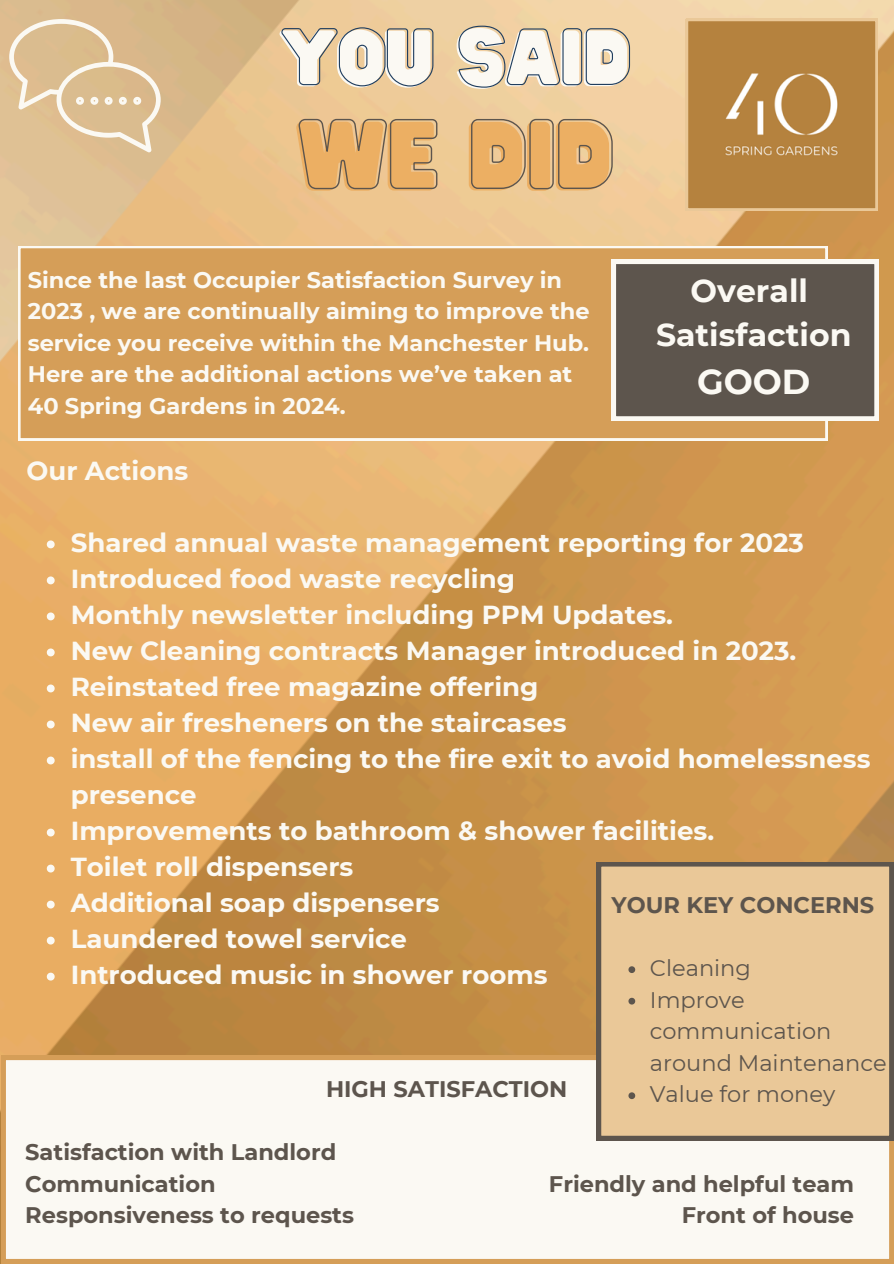
<style>
.page{position:relative;width:894px;height:1264px;background:#fff}
.page>*{position:absolute;margin:0;border:0;box-sizing:border-box;transform-origin:0 0}
.t1{font:86.1px "Hitand Run";color:#ecaf63}
.t2{font:69.9px "Hitand Run";color:#fbf9f3}
.t3{font:700 34.5px "Montserrat";color:#fbf9f3}
.t4{font:700 31.5px/43.8px "Montserrat";color:#fbf9f3;text-align:center}
.t5{font:700 25.95px/36px "Montserrat";color:#fbf9f3}
.t6{font:700 22.5px/31.5px "Montserrat";color:#fbf9f3}
.t7{font:700 22.5px/31.5px "Montserrat";color:#5d554d}
.t8{font:22.5px/31.5px "Montserrat";color:#5d554d}
</style>
<div class="page">
<img style="left:0;top:0;width:893px;height:1263px">
<div style="left:18px;top:246px;width:809px;height:194px;background:#d59e58"></div>
<div style="left:1px;top:1055px;width:891px;height:208px;background:#fbf9f3"></div>
<svg style="left:9px;top:19px;width:152px;height:133px;background:#dfc39b"></svg>
<svg style="left:47px;top:540px;width:8px;height:8px"></svg>
<svg style="left:47px;top:576px;width:8px;height:8px"></svg>
<svg style="left:47px;top:612px;width:8px;height:8px"></svg>
<svg style="left:47px;top:648px;width:8px;height:8px"></svg>
<svg style="left:47px;top:684px;width:8px;height:8px"></svg>
<svg style="left:47px;top:720px;width:8px;height:8px"></svg>
<svg style="left:47px;top:756px;width:8px;height:8px"></svg>
<svg style="left:47px;top:828px;width:8px;height:8px"></svg>
<svg style="left:47px;top:864px;width:8px;height:8px"></svg>
<svg style="left:47px;top:900px;width:8px;height:8px"></svg>
<svg style="left:47px;top:936px;width:8px;height:8px"></svg>
<svg style="left:47px;top:972px;width:8px;height:8px"></svg>
<svg style="left:298px;top:118px;width:315px;height:72px;background:#e2bf90"></svg>
<svg style="left:281px;top:25px;width:349px;height:63px;background:#dec298"></svg>
<svg style="left:611px;top:259px;width:267px;height:161px;background:#6a635b"></svg>
<div style="left:596px;top:862px;width:297px;height:278px;background:#eac898"></div>
<svg style="left:628px;top:966px;width:7px;height:7px"></svg>
<svg style="left:628px;top:997px;width:7px;height:7px"></svg>
<svg style="left:628px;top:1092px;width:7px;height:7px"></svg>
<svg style="left:685px;top:19px;width:192px;height:191px;background:#ba8a49"></svg>
<h2 class="t2" style="left:278px;top:20px;width:352px">YOU SAID</h2>
<h1 class="t1" style="left:295px;top:109px;width:318px">WE DID</h1>
<h6 class="t6" style="left:28px;top:264px;width:563px">Since the last Occupier Satisfaction Survey in 2023 , we are continually aiming to improve the service you receive within the Manchester Hub.<br>Here are the additional actions we’ve taken at 40 Spring Gardens in 2024.</h6>
<p class="t5" style="left:27px;top:452px;width:163px">Our Actions</p>
<p class="t4" style="left:655px;top:269px;width:197px">Overall<br>Satisfaction</p>
<p class="t3" style="left:696px;top:361px;width:115px">GOOD</p>
<p class="t5" style="left:71px;top:524px;width:734px">Shared annual waste management reporting for 2023</p>
<h6 class="t5" style="left:71px;top:560px;width:445px">Introduced food waste recycling</h6>
<h2 class="t5" style="left:71px;top:596px;width:603px">Monthly newsletter including PPM Updates.</h2>
<h3 class="t5" style="left:71px;top:632px;width:727px">New Cleaning contracts Manager introduced in 2023.</h3>
<p class="t5" style="left:71px;top:668px;width:469px">Reinstated free magazine offering</p>
<p class="t5" style="left:71px;top:704px;width:497px">New air fresheners on the staircases</p>
<p class="t5" style="left:71px;top:740px;width:801px">install of the fencing to the fire exit to avoid homelessness presence</p>
<p class="t5" style="left:71px;top:812px;width:644px">Improvements to bathroom &amp; shower facilities.</p>
<p class="t5" style="left:71px;top:848px;width:284px">Toilet roll dispensers</p>
<p class="t5" style="left:71px;top:884px;width:370px">Additional soap dispensers</p>
<p class="t5" style="left:71px;top:920px;width:337px">Laundered towel service</p>
<p class="t5" style="left:71px;top:956px;width:478px">Introduced music in shower rooms</p>
<h5 class="t7" style="left:611px;top:889px;width:264px">YOUR KEY CONCERNS</h5>
<p class="t8" style="left:649px;top:952px;width:103px">Cleaning</p>
<p class="t8" style="left:649px;top:984px;width:238px">Improve communication around Maintenance</p>
<p class="t8" style="left:649px;top:1078px;width:187px">Value for money</p>
<p class="t7" style="left:326px;top:1073px;width:243px">HIGH SATISFACTION</p>
<p class="t7" style="left:25px;top:1136px;width:330px">Satisfaction with Landlord<br>Communication<br>Responsiveness to requests</p>
<p class="t7" style="left:548px;top:1167px;width:306px;text-align:right">Friendly and helpful team<br>Front of house</p>
</div>
